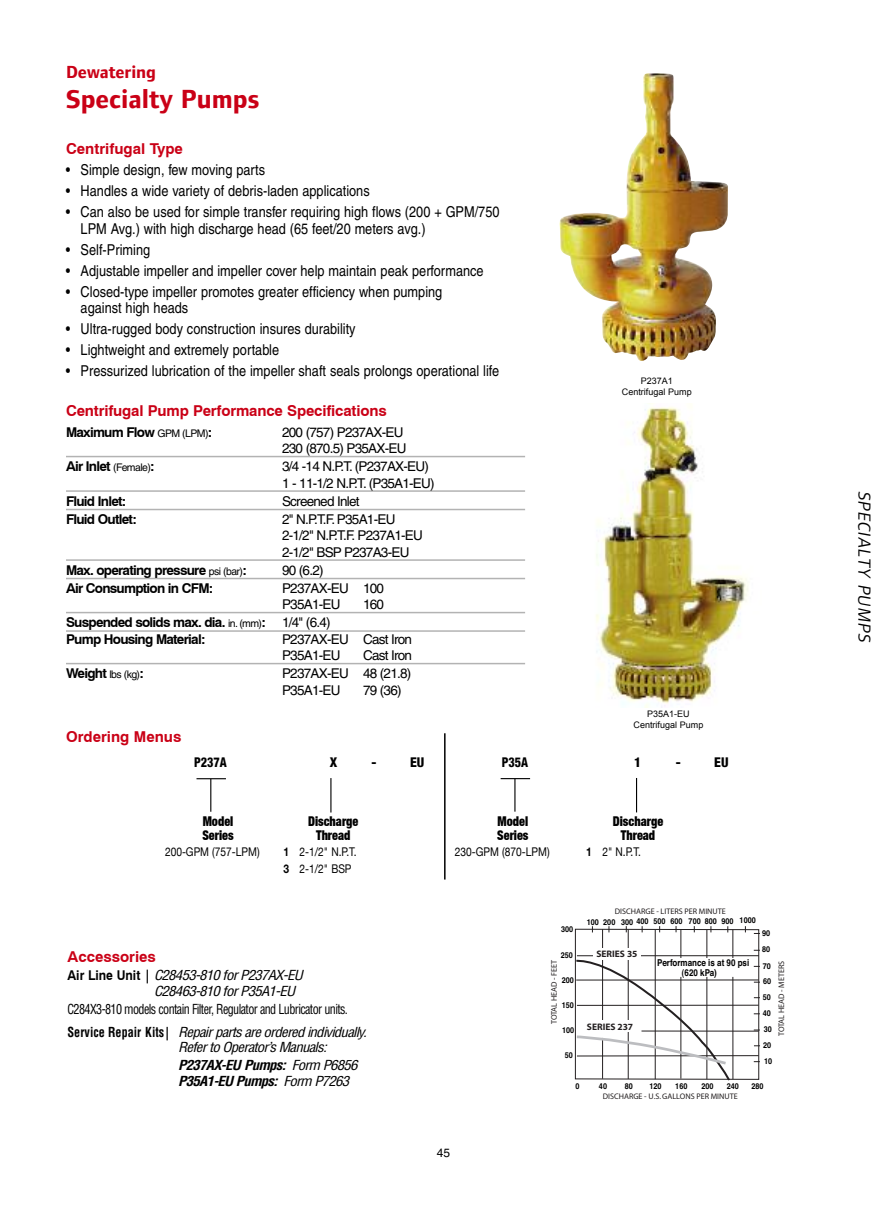
<style>
.page{position:relative;width:893px;height:1212px;background:#fff}
.page>*{position:absolute;margin:0;border:0;box-sizing:border-box;transform-origin:0 0}
.t1{font:700 27px "Foundry Form Sans";color:#ca0016}
.t2{font:18px "Foundry Form Sansitalic";letter-spacing:.05em;color:#000}
.t3{font:700 18px "Foundry Form Sans";color:#ca0016}
.t4{font:15px/16.5px "Helvetica";color:#000;scale:.85 1}
.t5{font:700 15px "Helvetica";letter-spacing:-.01em;color:#ca0016}
.t6{font:13.5px/16.5px "Helvetica";letter-spacing:-.055em;color:#000}
.t7{font:700 13.5px/16.5px "Helvetica";letter-spacing:-.055em;color:#000}
.t8{font:condensed 13.5px/22.5px "Helvetica";letter-spacing:-.05em;color:#000;scale:.9 1}
.t9{font:italic condensed 13.5px/16.5px "Helvetica";letter-spacing:-.05em;color:#000;scale:1.1 1}
.t10{font:900 condensed 13.5px/13.5px "Helvetica Neue LT";color:#000;scale:.9 1}
.t11{font:italic 700 condensed 13.5px "Helvetica";letter-spacing:-.05em;color:#000;scale:1.1 1}
.t12{font:800 condensed 13.5px "Helvetica Neue LT Pro";color:#000;scale:.9 1}
.t13{font:800 condensed 13.5px "Helvetica Neue LT Pro";color:#000}
.t14{font:12px/16.5px "Helvetica Neue LT";color:#000;scale:.85 1}
.t15{font:12px "Helvetica";color:#000}
.t16{font:700 9.45px/10.2px "Helvetica";color:#000;scale:.85 1}
.t17{font:700 9.45px "Myriad";color:#231f20}
.t18{font:9px/10.8px "Arial";color:#000;text-align:center}
.t19{font:700 8.1px "Helvetica";color:#000;scale:.9 1}
.t20{font:8.1px "Myriad";color:#231f20}
.s1{font-weight:400;font-size:10.5px}
.s2{font-weight:400}
.s3{font-family:"Helvetica Neue";font-weight:700}
.s4{font-weight:700;font-style:normal;font-stretch:normal}
.s5{font-weight:700}
.s6{font-style:italic}
</style>
<div class="page">
<img style="left:596px;top:403px;width:153px;height:304px">
<img style="left:559px;top:73px;width:169px;height:288px">
<hr style="left:66px;top:456px;width:459px;height:1px;background:#b3b3b3">
<hr style="left:66px;top:490px;width:459px;height:2px;background:#b3b3b3">
<hr style="left:66px;top:509px;width:459px;height:1px;background:#b3b3b3">
<hr style="left:66px;top:559px;width:459px;height:2px;background:#b3b3b3">
<hr style="left:66px;top:578px;width:459px;height:1px;background:#b3b3b3">
<hr style="left:66px;top:612px;width:459px;height:1px;background:#b3b3b3">
<hr style="left:66px;top:630px;width:459px;height:2px;background:#b3b3b3">
<hr style="left:66px;top:663px;width:459px;height:1px;background:#b3b3b3">
<hr style="left:196px;top:778px;width:30px;height:1px;background:#000">
<hr style="left:210px;top:779px;width:1px;height:33px;background:#000">
<hr style="left:330px;top:778px;width:1px;height:34px;background:#000">
<svg style="left:501px;top:778px;width:29px;height:1px"></svg>
<hr style="left:514px;top:779px;width:1px;height:33px;background:#000">
<hr style="left:636px;top:778px;width:1px;height:34px;background:#000">
<hr style="left:444px;top:733px;width:2px;height:146px;background:#000">
<svg style="left:574px;top:926px;width:186px;height:155px"></svg>
<p class="t3" style="left:66px;top:62px;width:92px">Dewatering</p>
<h1 class="t1" style="left:66px;top:84px;width:195px">Specialty Pumps</h1>
<p class="t5" style="left:66px;top:140px;width:118px">Centrifugal Type</p>
<p class="t4" style="left:66px;top:163px;width:236px">• Simple design, few moving parts</p>
<p class="t4" style="left:66px;top:184px;width:359px">• Handles a wide variety of debris-laden applications</p>
<p class="t4" style="left:81px;top:205px;width:494px;text-indent:-15px">• Can also be used for simple transfer requiring high flows (200 + GPM/750<br>LPM Avg.) with high discharge head (65 feet/20 meters avg.)</p>
<p class="t4" style="left:66px;top:242px;width:101px">• Self-Priming</p>
<p class="t4" style="left:66px;top:263px;width:493px">• Adjustable impeller and impeller cover help maintain peak performance</p>
<p class="t4" style="left:81px;top:284px;width:427px;text-indent:-15px">• Closed-type impeller promotes greater efficiency when pumping against high heads</p>
<p class="t4" style="left:66px;top:322px;width:342px">• Ultra-rugged body construction insures durability</p>
<p class="t4" style="left:66px;top:343px;width:252px">• Lightweight and extremely portable</p>
<p class="t4" style="left:66px;top:364px;width:511px">• Pressurized lubrication of the impeller shaft seals prolongs operational life</p>
<p class="t5" style="left:66px;top:401px;width:322px">Centrifugal Pump Performance Specifications</p>
<p class="t7" style="left:66px;top:423px;width:148px">Maximum Flow <span class="s1">GPM (LPM)</span>:</p>
<p class="t6" style="left:282px;top:425px;width:126px">200 (757) P237AX-EU<br>230 (870.5) P35AX-EU</p>
<p class="t7" style="left:66px;top:458px;width:90px">Air Inlet <span class="s1">(Female)</span>:</p>
<p class="t6" style="left:282px;top:459px;width:154px">3/4 -14 N.P.T. (P237AX-EU)<br>1 - 11-1/2 N.P.T. (P35A1-EU)</p>
<p class="t7" style="left:66px;top:492px;width:62px">Fluid Inlet:</p>
<p class="t6" style="left:282px;top:494px;width:79px">Screened Inlet</p>
<p class="t7" style="left:66px;top:510px;width:72px">Fluid Outlet:</p>
<p class="t6" style="left:282px;top:512px;width:142px">2" N.P.T.F. P35A1-EU<br>2-1/2" N.P.T.F. P237A1-EU<br>2-1/2" BSP P237A3-EU</p>
<p class="t7" style="left:66px;top:561px;width:182px">Max. operating pressure <span class="s1">psi (bar)</span>:</p>
<p class="t6" style="left:282px;top:563px;width:43px">90 (6.2)</p>
<p class="t7" style="left:66px;top:579px;width:149px">Air Consumption in CFM:</p>
<p class="t6" style="left:282px;top:581px;width:104px">P237AX-EU 100<br>P35A1-EU</p>
<p class="t6" style="left:363px;top:597px;width:23px">160</p>
<p class="t7" style="left:66px;top:614px;width:266px">Suspended solids max. dia. <span class="s1">in. (mm)</span>: <span class="s2">1/4" (6.4)<br></span>Pump Housing Material:</p>
<p class="t6" style="left:282px;top:632px;width:132px">P237AX-EU Cast Iron<br>P35A1-EU</p>
<p class="t6" style="left:363px;top:648px;width:51px">Cast Iron</p>
<p class="t7" style="left:66px;top:665px;width:80px">Weight <span class="s1">lbs (kg)</span>:</p>
<p class="t6" style="left:282px;top:666px;width:131px">P237AX-EU 48 (21.8)<br>P35A1-EU</p>
<p class="t6" style="left:363px;top:683px;width:40px">79 (36)</p>
<p class="t5" style="left:66px;top:728px;width:117px">Ordering Menus</p>
<p class="t18" style="left:622px;top:376px;width:71px">P237A1<br>Centrifugal Pump</p>
<p class="t18" style="left:634px;top:709px;width:71px">P35A1-EU<br>Centrifugal Pump</p>
<p class="t12" style="left:194px;top:758px;width:38px">P237A</p>
<p class="t13" style="left:330px;top:758px;width:9px">X</p>
<p class="t13" style="left:372px;top:758px;width:6px">-</p>
<p class="t13" style="left:410px;top:758px;width:16px">EU</p>
<p class="t10" style="left:202px;top:815px;width:36px">Model<br>Series</p>
<p class="t14" style="left:165px;top:845px;width:113px">200-GPM (757-LPM)</p>
<p class="t10" style="left:308px;top:815px;width:57px;text-align:center">Discharge<br>Thread</p>
<p class="t14" style="left:283px;top:845px;width:88px"><span class="s3">1</span> 2-1/2" N.P.T.<br><span class="s3">3</span> 2-1/2" BSP</p>
<p class="t5" style="left:67px;top:947px;width:90px">Accessories</p>
<p class="t9" style="left:154px;top:968px;width:137px;text-indent:-87px"><span class="s4">Air Line Unit |</span> C28453-810 for P237AX-EU<br>C28463-810 for P35A1-EU</p>
<p class="t8" style="left:68px;top:999px;width:334px">C284X3-810 models contain Filter, Regulator and Lubricator units.<br><span class="s5">Service Repair Kits |</span> <span class="s6">Repair parts are ordered individually.</span></p>
<p class="t9" style="left:178px;top:1039px;width:165px;line-height:18px">Refer to Operator’s Manuals:<br><span class="s5">P237AX-EU Pumps:</span> Form P6856</p>
<p class="t11" style="left:178px;top:1076px;width:157px">P35A1-EU Pumps: <span class="s2">Form P7263</span></p>
<p class="t12" style="left:502px;top:758px;width:31px">P35A</p>
<p class="t13" style="left:634px;top:758px;width:9px">1</p>
<p class="t13" style="left:676px;top:758px;width:6px">-</p>
<p class="t13" style="left:714px;top:758px;width:16px">EU</p>
<p class="t10" style="left:497px;top:814px;width:36px">Model<br>Series</p>
<p class="t14" style="left:455px;top:844px;width:113px">230-GPM (870-LPM)</p>
<p class="t10" style="left:613px;top:814px;width:57px;text-align:center">Discharge<br>Thread</p>
<p class="t14" style="left:586px;top:844px;width:66px"><span class="s3">1</span> 2" N.P.T.</p>
<p class="t20" style="left:615px;top:908px;width:113px">DISCHARGE - LITERS PER MINUTE</p>
<p class="t19" style="left:587px;top:914px;width:189px">100 200 300 400 500 600 700 800 900 1000</p>
<p class="t19" style="left:561px;top:922px;width:15px">300</p>
<p class="t19" style="left:561px;top:948px;width:15px">250</p>
<p class="t19" style="left:562px;top:972px;width:15px">200</p>
<p class="t19" style="left:562px;top:998px;width:15px">150</p>
<p class="t19" style="left:762px;top:925px;width:11px">90</p>
<p class="t19" style="left:762px;top:942px;width:11px">80</p>
<p class="t17" style="left:596px;top:951px;width:42px">SERIES 35</p>
<p class="t16" style="left:682px;top:956px;width:81px;text-indent:-25px">Performance is at 90 psi (620 kPa)</p>
<p class="t20" style="left:551px;top:1024px;width:66px;rotate:-90deg">TOTAL HEAD - FEET</p>
<p class="t20" style="left:778px;top:1036px;width:77px;rotate:-90deg">TOTAL HEAD - METERS</p>
<p class="t19" style="left:763px;top:958px;width:11px">70</p>
<p class="t19" style="left:763px;top:974px;width:11px">60</p>
<p class="t19" style="left:763px;top:990px;width:11px">50</p>
<p class="t19" style="left:763px;top:1006px;width:11px">40</p>
<p class="t17" style="left:587px;top:1024px;width:48px">SERIES 237</p>
<p class="t19" style="left:764px;top:1022px;width:11px">30</p>
<p class="t19" style="left:562px;top:1023px;width:15px">100</p>
<p class="t19" style="left:565px;top:1048px;width:11px">50</p>
<p class="t19" style="left:763px;top:1038px;width:11px">20</p>
<p class="t19" style="left:764px;top:1054px;width:11px">10</p>
<p class="t19" style="left:575px;top:1078px;width:6px">0</p>
<p class="t19" style="left:599px;top:1078px;width:11px">40</p>
<p class="t19" style="left:625px;top:1078px;width:11px">80</p>
<p class="t19" style="left:649px;top:1078px;width:15px">120</p>
<p class="t19" style="left:675px;top:1078px;width:15px">160</p>
<p class="t19" style="left:701px;top:1078px;width:15px">200</p>
<p class="t19" style="left:727px;top:1078px;width:15px">240</p>
<p class="t19" style="left:751px;top:1078px;width:15px">280</p>
<p class="t20" style="left:603px;top:1093px;width:137px">DISCHARGE - U.S. GALLONS PER MINUTE</p>
<p class="t15" style="left:437px;top:1148px;width:15px">45</p>
<p class="t2" style="left:875px;top:492px;width:152px;rotate:90deg">SPECIALTY PUMPS</p>
</div>
